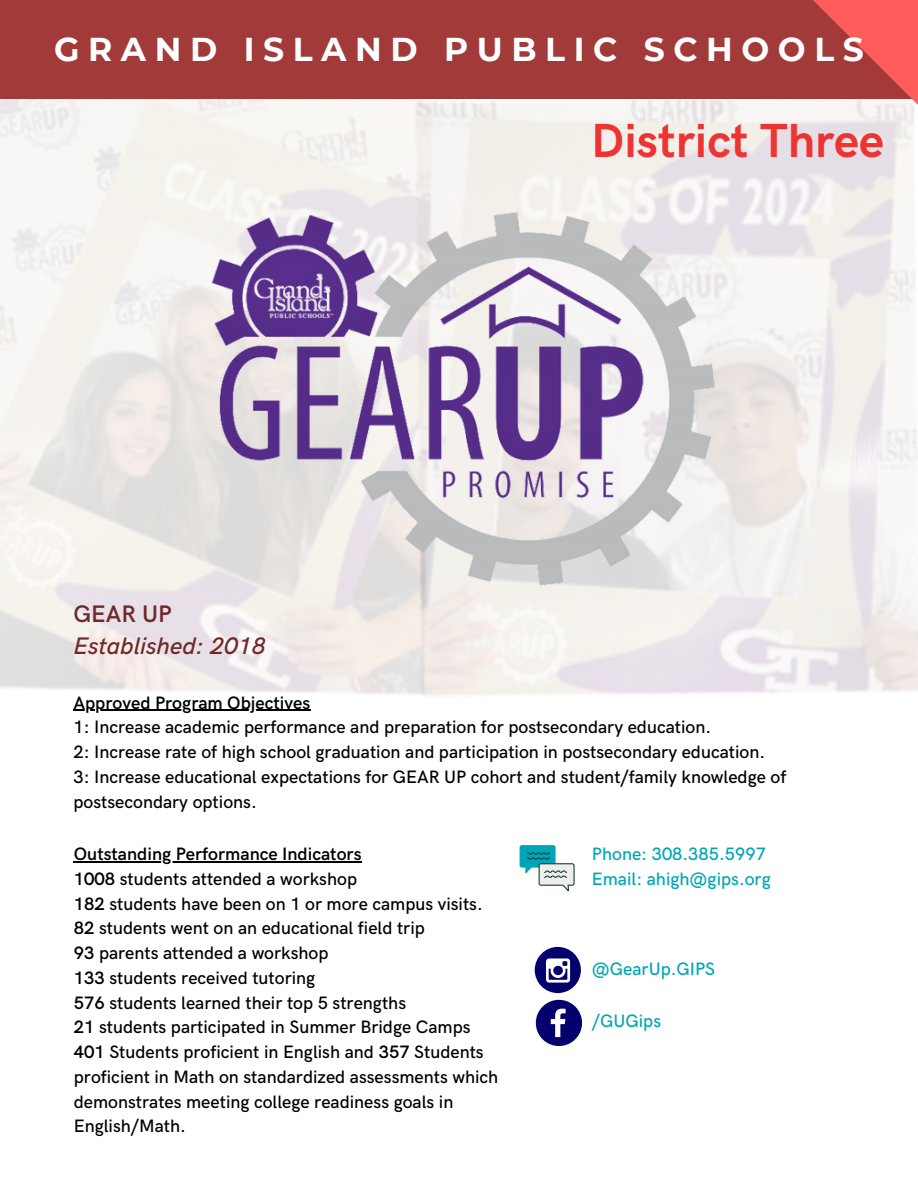
<style>
.page{position:relative;width:918px;height:1188px;background:#fff}
.page>*{position:absolute;margin:0;border:0;box-sizing:border-box;transform-origin:0 0}
.t1{font:700 48px "HK Grotesk";color:#ed3432}
.t2{font:700 33px "Montserrat";letter-spacing:.26em;color:#fff}
.t3{font:italic 500 24px "HK Grotesk";color:#702828}
.t4{font:600 24px "HK Grotesk";color:#702828}
.t5{font:500 18px/24.8px "HK Grotesk";color:#000}
.t6{font:500 18px/24.8px "HK Grotesk";color:#00a6b6}
.t7{font:600 18px "HK Grotesk";color:#000}
.s1{font-weight:600}
</style>
<div class="page">
<img style="left:0;top:99px;width:329px;height:612px">
<div style="left:0;top:0;width:918px;height:99px;background:#a23a3a"></div>
<svg style="left:712px;top:0;width:206px;height:159px"></svg>
<svg style="left:520px;top:845px;width:55px;height:46px"></svg>
<svg style="left:536px;top:1000px;width:46px;height:46px"></svg>
<div style="left:535px;top:947px;width:46px;height:46px;background:#04006d;border-radius:50%"></div>
<svg style="left:546px;top:958px;width:24px;height:25px"></svg>
<img style="left:210px;top:212px;width:511px;height:378px">
<hr style="left:73px;top:710px;width:237px;height:1px;background:#000">
<hr style="left:74px;top:861px;width:288px;height:1px;background:#000">
<h2 class="t2" style="left:54px;top:29px;width:811px">GRAND ISLAND PUBLIC SCHOOLS</h2>
<h3 class="t4" style="left:73px;top:600px;width:100px">GEAR UP</h3>
<h3 class="t3" style="left:73px;top:633px;width:194px">Established: 2018</h3>
<h1 class="t1" style="left:591px;top:113px;width:294px">District Three</h1>
<p class="t7" style="left:73px;top:692px;width:238px">Approved Program Objectives</p>
<p class="t5" style="left:73px;top:715px;width:714px">1: Increase academic performance and preparation for postsecondary education.<br>2: Increase rate of high school graduation and participation in postsecondary education.<br>3: Increase educational expectations for GEAR UP cohort and student/family knowledge of postsecondary options.</p>
<p class="t5" style="left:74px;top:842px;width:426px"><span class="s1">Outstanding Performance Indicators<br>1008</span> students attended a workshop<br><span class="s1">182</span> students have been on 1 or more campus visits.<br><span class="s1">82</span> students went on an educational field trip<br><span class="s1">93</span> parents attended a workshop<br><span class="s1">133</span> students received tutoring<br><span class="s1">576</span> students learned their top 5 strengths<br><span class="s1">21</span> students participated in Summer Bridge Camps <span class="s1">401</span> Students proficient in English and <span class="s1">357</span> Students proficient in Math on standardized assessments which demonstrates meeting college readiness goals in English/Math.</p>
<p class="t6" style="left:592px;top:842px;width:180px">Phone: 308.385.5997<br>Email: ahigh@gips.org</p>
<p class="t6" style="left:592px;top:957px;width:125px">@GearUp.GIPS</p>
<p class="t6" style="left:592px;top:1010px;width:71px">/GUGips</p>
</div>
